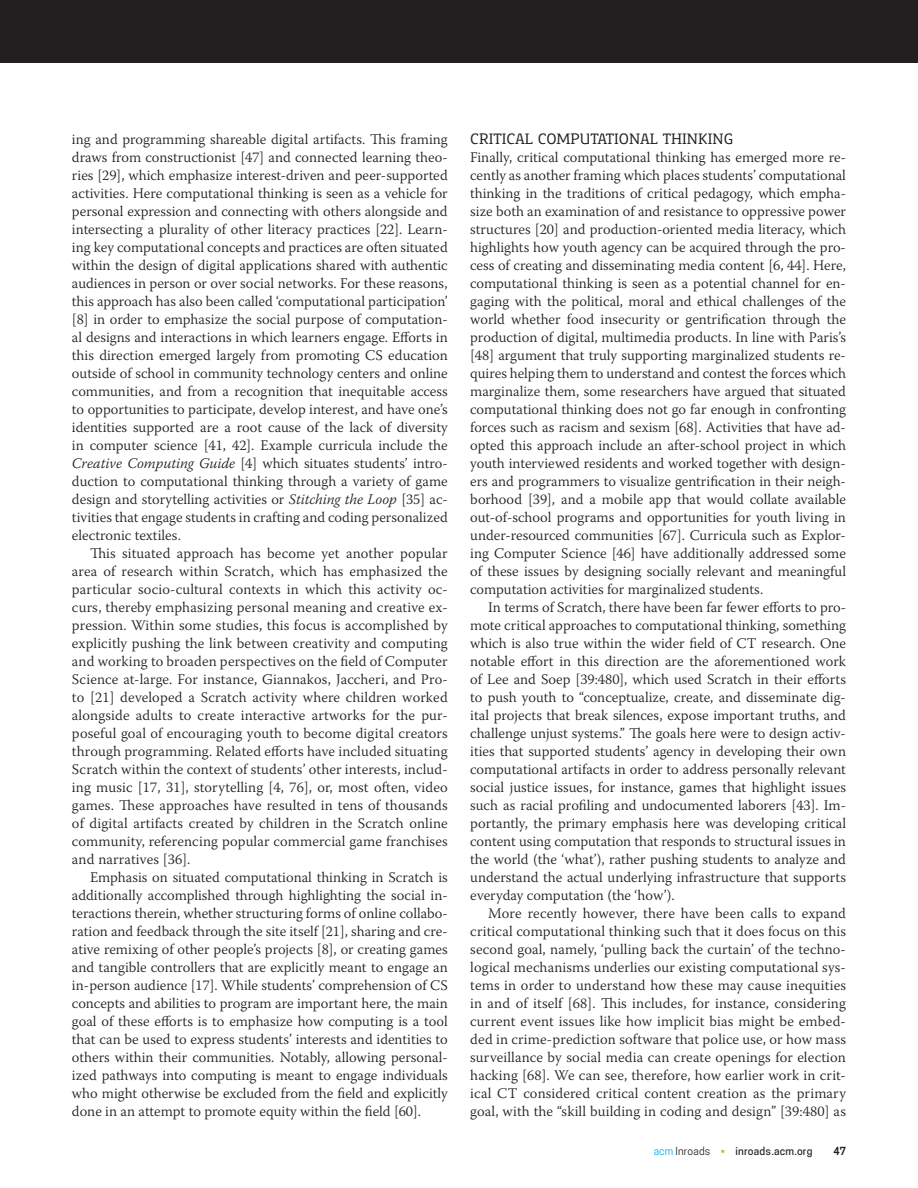
<style>
.page{position:relative;width:918px;height:1188px;background:#fff}
.page>*{position:absolute;margin:0;border:0;box-sizing:border-box;transform-origin:0 0}
.t1{font:300 14.7px/18px "Warnock Pro";color:#231f20;text-align:justify}
.t2{font:500 14.7px "Precious Serif";color:#231f20}
.t3{font:500 10.5px "Cooper Hewitt";letter-spacing:.02em;color:#231f20}
.t4{font:600 10.5px "Cooper Hewitt";color:#231f20}
.s1{font-style:italic}
.s2{font-weight:400;color:#00aeef}
.s3{font-weight:400}
.s4{font-weight:400;color:#9ccb3b}
</style>
<div class="page">
<div style="left:0;top:0;width:918px;height:63px;background:#231f20"></div>
<p class="t1" style="left:72px;top:130px;width:377px">ing and programming shareable digital artifacts. This framing draws from constructionist [47] and connected learning theo&shy;ries [29], which emphasize interest-driven and peer-supported activities. Here computational thinking is seen as a vehicle for personal expression and connecting with others alongside and intersecting a plurality of other literacy practices [22]. Learn&shy;ing key computational concepts and practices are often situated within the design of digital applications shared with authentic audiences in person or over social networks. For these reasons, this approach has also been called ‘computational participation’ [8] in order to emphasize the social purpose of computation&shy;al designs and interactions in which learners engage. Efforts in this direction emerged largely from promoting CS education outside of school in community technology centers and online communities, and from a recognition that inequitable access to opportunities to participate, develop interest, and have one’s identities supported are a root cause of the lack of diversity in computer science [41, 42]. Example curricula include the <span class="s1">Creative Computing Guide</span> [4] which situates students’ intro&shy;duction to computational thinking through a variety of game design and storytelling activities or <span class="s1">Stitching the Loop</span> [35] ac&shy;tivities that engage students in crafting and coding personalized electronic textiles.</p>
<p class="t1" style="left:72px;top:544px;width:377px;text-indent:18px">This situated approach has become yet another popular area of research within Scratch, which has emphasized the particular socio-cultural contexts in which this activity oc&shy;curs, thereby emphasizing personal meaning and creative ex&shy;pression. Within some studies, this focus is accomplished by explicitly pushing the link between creativity and computing and working to broaden perspectives on the field of Computer Science at-large. For instance, Giannakos, Jaccheri, and Pro&shy;to [21] developed a Scratch activity where children worked alongside adults to create interactive artworks for the pur&shy;poseful goal of encouraging youth to become digital creators through programming. Related efforts have included situating Scratch within the context of students’ other interests, includ&shy;ing music [17, 31], storytelling [4, 76], or, most often, video games. These approaches have resulted in tens of thousands of digital artifacts created by children in the Scratch online community, referencing popular commercial game franchises and narratives [36].</p>
<p class="t1" style="left:72px;top:868px;width:377px;text-indent:18px">Emphasis on situated computational thinking in Scratch is additionally accomplished through highlighting the social in&shy;teractions therein, whether structuring forms of online collabo&shy;ration and feedback through the site itself [21], sharing and cre&shy;ative remixing of other people’s projects [8], or creating games and tangible controllers that are explicitly meant to engage an in-person audience [17]. While students’ comprehension of CS concepts and abilities to program are important here, the main goal of these efforts is to emphasize how computing is a tool that can be used to express students’ interests and identities to others within their communities. Notably, allowing personal&shy;ized pathways into computing is meant to engage individuals who might otherwise be excluded from the field and explicitly done in an attempt to promote equity within the field [60].</p>
<p class="t2" style="left:470px;top:129px;width:265px">CRITICAL COMPUTATIONAL THINKING</p>
<p class="t1" style="left:470px;top:148px;width:377px">Finally, critical computational thinking has emerged more re&shy;cently as another framing which places students’ computational thinking in the traditions of critical pedagogy, which empha&shy;size both an examination of and resistance to oppressive power structures [20] and production-oriented media literacy, which highlights how youth agency can be acquired through the pro&shy;cess of creating and disseminating media content [6, 44]. Here, computational thinking is seen as a potential channel for en&shy;gaging with the political, moral and ethical challenges of the world whether food insecurity or gentrification through the production of digital, multimedia products. In line with Paris’s [48] argument that truly supporting marginalized students re&shy;quires helping them to understand and contest the forces which marginalize them, some researchers have argued that situated computational thinking does not go far enough in confronting forces such as racism and sexism [68]. Activities that have ad&shy;opted this approach include an after-school project in which youth interviewed residents and worked together with design&shy;ers and programmers to visualize gentrification in their neigh&shy;borhood [39], and a mobile app that would collate available out-of-school programs and opportunities for youth living in under-resourced communities [67]. Curricula such as Explor&shy;ing Computer Science [46] have additionally addressed some of these issues by designing socially relevant and meaningful computation activities for marginalized students.</p>
<p class="t1" style="left:470px;top:598px;width:377px;text-indent:18px">In terms of Scratch, there have been far fewer efforts to pro&shy;mote critical approaches to computational thinking, something which is also true within the wider field of CT research. One notable effort in this direction are the aforementioned work of Lee and Soep [39:480], which used Scratch in their efforts to push youth to “conceptualize, create, and disseminate dig&shy;ital projects that break silences, expose important truths, and challenge unjust systems.” The goals here were to design activ&shy;ities that supported students’ agency in developing their own computational artifacts in order to address personally relevant social justice issues, for instance, games that highlight issues such as racial profiling and undocumented laborers [43]. Im&shy;portantly, the primary emphasis here was developing critical content using computation that responds to structural issues in the world (the ‘what’), rather pushing students to analyze and understand the actual underlying infrastructure that supports everyday computation (the ‘how’).</p>
<p class="t1" style="left:470px;top:904px;width:377px;text-indent:18px">More recently however, there have been calls to expand critical computational thinking such that it does focus on this second goal, namely, ‘pulling back the curtain’ of the techno&shy;logical mechanisms underlies our existing computational sys&shy;tems in order to understand how these may cause inequities in and of itself [68]. This includes, for instance, considering current event issues like how implicit bias might be embed&shy;ded in crime-prediction software that police use, or how mass surveillance by social media can create openings for election hacking [68]. We can see, therefore, how earlier work in crit&shy;ical CT considered critical content creation as the primary goal, with the “skill building in coding and design” [39:480] as</p>
<p class="t3" style="left:654px;top:1145px;width:160px"><span class="s2">acm</span> <span class="s3">Inroads</span> <span class="s4">•</span> inroads.acm.org</p>
<p class="t4" style="left:834px;top:1145px;width:14px">47</p>
</div>
